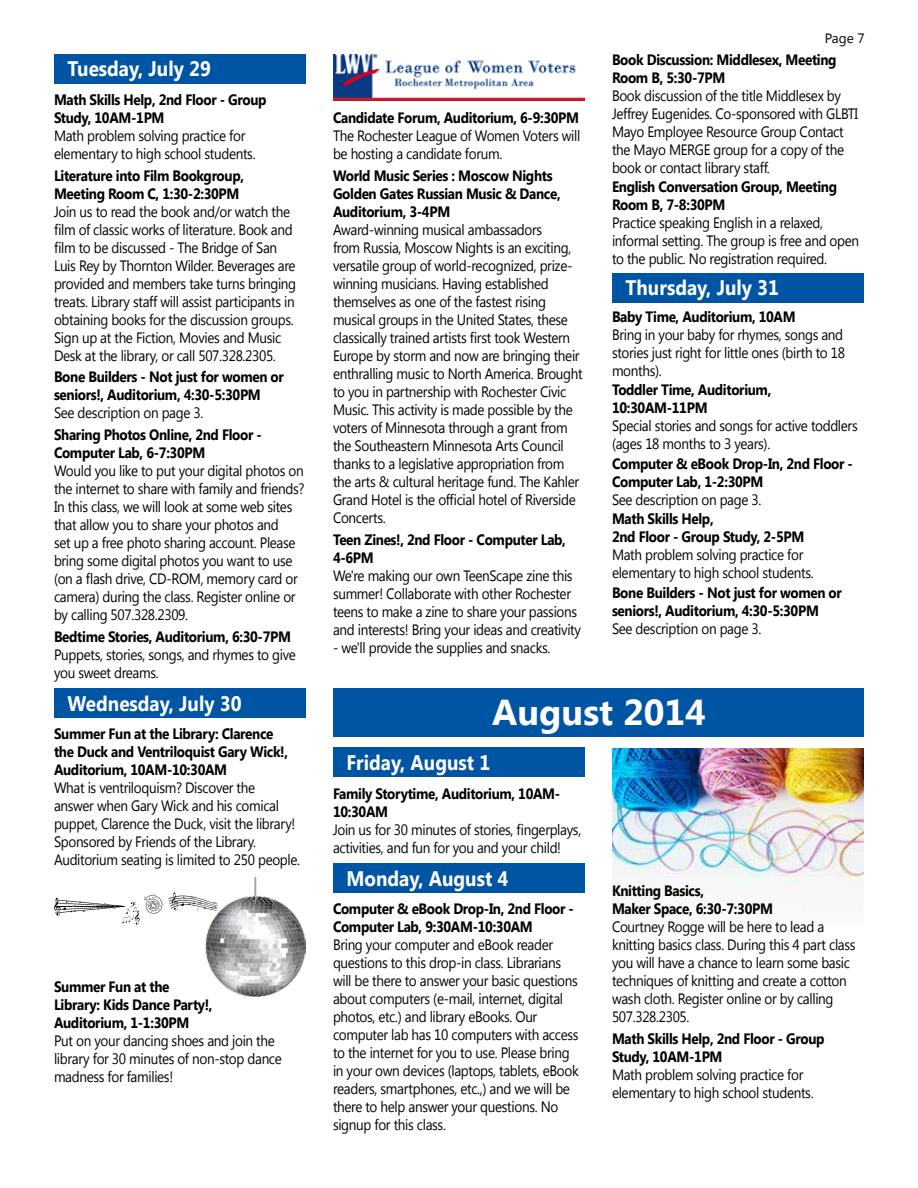
<style>
.page{position:relative;width:918px;height:1188px;background:#fff}
.page>*{position:absolute;margin:0;border:0;box-sizing:border-box;transform-origin:0 0}
.t1{font:700 36px "Segoe UI";color:#fff}
.t2{font:700 21px "Segoe UI";color:#fff;scale:.9 1}
.t3{font:15px/18px "Segoe UI";letter-spacing:-.025em;color:#000;scale:.9 1}
.t4{font:700 15px/18px "Segoe UI";letter-spacing:-.025em;color:#000;scale:.9 1}
.t5{font:13.5px "Segoe UI";color:#000}
</style>
<div class="page">
<div style="left:54px;top:54px;width:252px;height:29px;background:#0054a4"></div>
<div style="left:54px;top:689px;width:252px;height:29px;background:#0054a4"></div>
<div style="left:612px;top:273px;width:252px;height:29px;background:#0054a4"></div>
<svg style="left:54px;top:892px;width:151px;height:33px"></svg>
<img style="left:205px;top:877px;width:101px;height:119px">
<div style="left:333px;top:688px;width:531px;height:49px;background:#0054a4"></div>
<div style="left:333px;top:748px;width:252px;height:29px;background:#0054a4"></div>
<img style="left:612px;top:749px;width:252px;height:154px">
<img style="left:333px;top:54px;width:252px;height:47px">
<div style="left:333px;top:863px;width:252px;height:30px;background:#0054a4"></div>
<h2 class="t2" style="left:68px;top:54px;width:161px">Tuesday, July 29</h2>
<p class="t4" style="left:54px;top:90px;width:238px">Math Skills Help, 2nd Floor - Group<br>Study, 10AM-1PM</p>
<p class="t3" style="left:54px;top:126px;width:226px">Math problem solving practice for elementary to high school students.</p>
<p class="t4" style="left:54px;top:165px;width:213px">Literature into Film Bookgroup,<br>Meeting Room C, 1:30-2:30PM</p>
<p class="t3" style="left:54px;top:202px;width:271px">Join us to read the book and/or watch the film of classic works of literature. Book and film to be discussed - The Bridge of San Luis Rey by Thornton Wilder. Beverages are provided and members take turns bringing treats. Library staff will assist participants in obtaining books for the discussion groups.<br>Sign up at the Fiction, Movies and Music Desk at the library, or call 507.328.2305.</p>
<p class="t4" style="left:54px;top:367px;width:257px">Bone Builders - Not just for women or seniors!, Auditorium, 4:30-5:30PM</p>
<p class="t3" style="left:54px;top:403px;width:167px">See description on page 3.</p>
<p class="t4" style="left:54px;top:425px;width:233px">Sharing Photos Online, 2nd Floor -<br>Computer Lab, 6-7:30PM</p>
<p class="t3" style="left:54px;top:461px;width:280px">Would you like to put your digital photos on the internet to share with family and friends?<br>In this class, we will look at some web sites that allow you to share your photos and<br>set up a free photo sharing account. Please bring some digital photos you want to use (on a flash drive, CD-ROM, memory card or camera) during the class. Register online or by calling 507.328.2309.</p>
<p class="t4" style="left:54px;top:627px;width:265px">Bedtime Stories, Auditorium, 6:30-7PM</p>
<p class="t3" style="left:54px;top:645px;width:270px">Puppets, stories, songs, and rhymes to give you sweet dreams.</p>
<h2 class="t2" style="left:68px;top:688px;width:195px">Wednesday, July 30</h2>
<p class="t4" style="left:54px;top:724px;width:262px">Summer Fun at the Library: Clarence the Duck and Ventriloquist Gary Wick!,<br>Auditorium, 10AM-10:30AM</p>
<p class="t3" style="left:54px;top:778px;width:275px">What is ventriloquism? Discover the<br>answer when Gary Wick and his comical puppet, Clarence the Duck, visit the library!<br>Sponsored by Friends of the Library.<br>Auditorium seating is limited to 250 people.</p>
<p class="t4" style="left:54px;top:977px;width:178px">Summer Fun at the<br>Library: Kids Dance Party!,<br>Auditorium, 1-1:30PM</p>
<p class="t3" style="left:54px;top:1031px;width:255px">Put on your dancing shoes and join the library for 30 minutes of non-stop dance madness for families!</p>
<p class="t4" style="left:333px;top:108px;width:275px">Candidate Forum, Auditorium, 6-9:30PM</p>
<p class="t3" style="left:333px;top:126px;width:276px">The Rochester League of Women Voters will be hosting a candidate forum.</p>
<p class="t4" style="left:333px;top:166px;width:255px">World Music Series : Moscow Nights<br>Golden Gates Russian Music &amp; Dance,<br>Auditorium, 3-4PM</p>
<p class="t3" style="left:333px;top:220px;width:279px">Award-winning musical ambassadors<br>from Russia, Moscow Nights is an exciting, versatile group of world-recognized, prize&shy;winning musicians. Having established themselves as one of the fastest rising musical groups in the United States, these classically trained artists first took Western Europe by storm and now are bringing their enthralling music to North America. Brought to you in partnership with Rochester Civic Music. This activity is made possible by the voters of Minnesota through a grant from the Southeastern Minnesota Arts Council thanks to a legislative appropriation from the arts &amp; cultural heritage fund. The Kahler Grand Hotel is the official hotel of Riverside Concerts.</p>
<p class="t4" style="left:333px;top:530px;width:260px">Teen Zines!, 2nd Floor - Computer Lab,<br>4-6PM</p>
<p class="t3" style="left:333px;top:566px;width:277px">We're making our own TeenScape zine this summer! Collaborate with other Rochester teens to make a zine to share your passions and interests! Bring your ideas and creativity</p>
<p class="t3" style="left:333px;top:638px;width:243px">- we'll provide the supplies and snacks.</p>
<p class="t5" style="left:825px;top:29px;width:41px">Page 7</p>
<p class="t4" style="left:612px;top:50px;width:251px">Book Discussion: Middlesex, Meeting<br>Room B, 5:30-7PM</p>
<p class="t3" style="left:612px;top:86px;width:275px">Book discussion of the title Middlesex by Jeffrey Eugenides. Co-sponsored with GLBTI Mayo Employee Resource Group Contact the Mayo MERGE group for a copy of the book or contact library staff.</p>
<p class="t4" style="left:612px;top:177px;width:252px">English Conversation Group, Meeting<br>Room B, 7-8:30PM</p>
<p class="t3" style="left:612px;top:213px;width:276px">Practice speaking English in a relaxed, informal setting. The group is free and open to the public. No registration required.</p>
<h2 class="t2" style="left:626px;top:273px;width:172px">Thursday, July 31</h2>
<p class="t4" style="left:612px;top:307px;width:206px">Baby Time, Auditorium, 10AM</p>
<p class="t3" style="left:612px;top:325px;width:260px;text-align:justify">Bring in your baby for rhymes, songs and stories just right for little ones (birth to 18 months).</p>
<p class="t4" style="left:612px;top:380px;width:179px">Toddler Time, Auditorium,<br>10:30AM-11PM</p>
<p class="t3" style="left:612px;top:416px;width:275px">Special stories and songs for active toddlers (ages 18 months to 3 years).</p>
<p class="t4" style="left:612px;top:454px;width:269px">Computer &amp; eBook Drop-In, 2nd Floor -<br>Computer Lab, 1-2:30PM</p>
<p class="t3" style="left:612px;top:490px;width:167px">See description on page 3.</p>
<p class="t4" style="left:612px;top:509px;width:215px">Math Skills Help,<br>2nd Floor - Group Study, 2-5PM</p>
<p class="t3" style="left:612px;top:545px;width:226px">Math problem solving practice for elementary to high school students.</p>
<p class="t4" style="left:612px;top:583px;width:257px">Bone Builders - Not just for women or seniors!, Auditorium, 4:30-5:30PM</p>
<p class="t3" style="left:612px;top:619px;width:167px">See description on page 3.</p>
<h1 class="t1" style="left:492px;top:687px;width:215px">August 2014</h1>
<h2 class="t2" style="left:346px;top:748px;width:161px">Friday, August 1</h2>
<p class="t4" style="left:333px;top:784px;width:254px">Family Storytime, Auditorium, 10AM-<br>10:30AM</p>
<p class="t3" style="left:333px;top:820px;width:277px">Join us for 30 minutes of stories, fingerplays, activities, and fun for you and your child!</p>
<h2 class="t2" style="left:346px;top:863px;width:182px">Monday, August 4</h2>
<p class="t4" style="left:333px;top:899px;width:269px">Computer &amp; eBook Drop-In, 2nd Floor -<br>Computer Lab, 9:30AM-10:30AM</p>
<p class="t3" style="left:333px;top:935px;width:275px">Bring your computer and eBook reader questions to this drop-in class. Librarians will be there to answer your basic questions about computers (e-mail, internet, digital photos, etc.) and library eBooks. Our computer lab has 10 computers with access to the internet for you to use. Please bring in your own devices (laptops, tablets, eBook readers, smartphones, etc.,) and we will be there to help answer your questions. No signup for this class.</p>
<p class="t4" style="left:612px;top:881px;width:180px">Knitting Basics,<br>Maker Space, 6:30-7:30PM</p>
<p class="t3" style="left:612px;top:917px;width:272px">Courtney Rogge will be here to lead a knitting basics class. During this 4 part class you will have a chance to learn some basic techniques of knitting and create a cotton wash cloth. Register online or by calling 507.328.2305.</p>
<p class="t4" style="left:612px;top:1029px;width:238px">Math Skills Help, 2nd Floor - Group<br>Study, 10AM-1PM</p>
<p class="t3" style="left:612px;top:1065px;width:226px">Math problem solving practice for elementary to high school students.</p>
</div>
